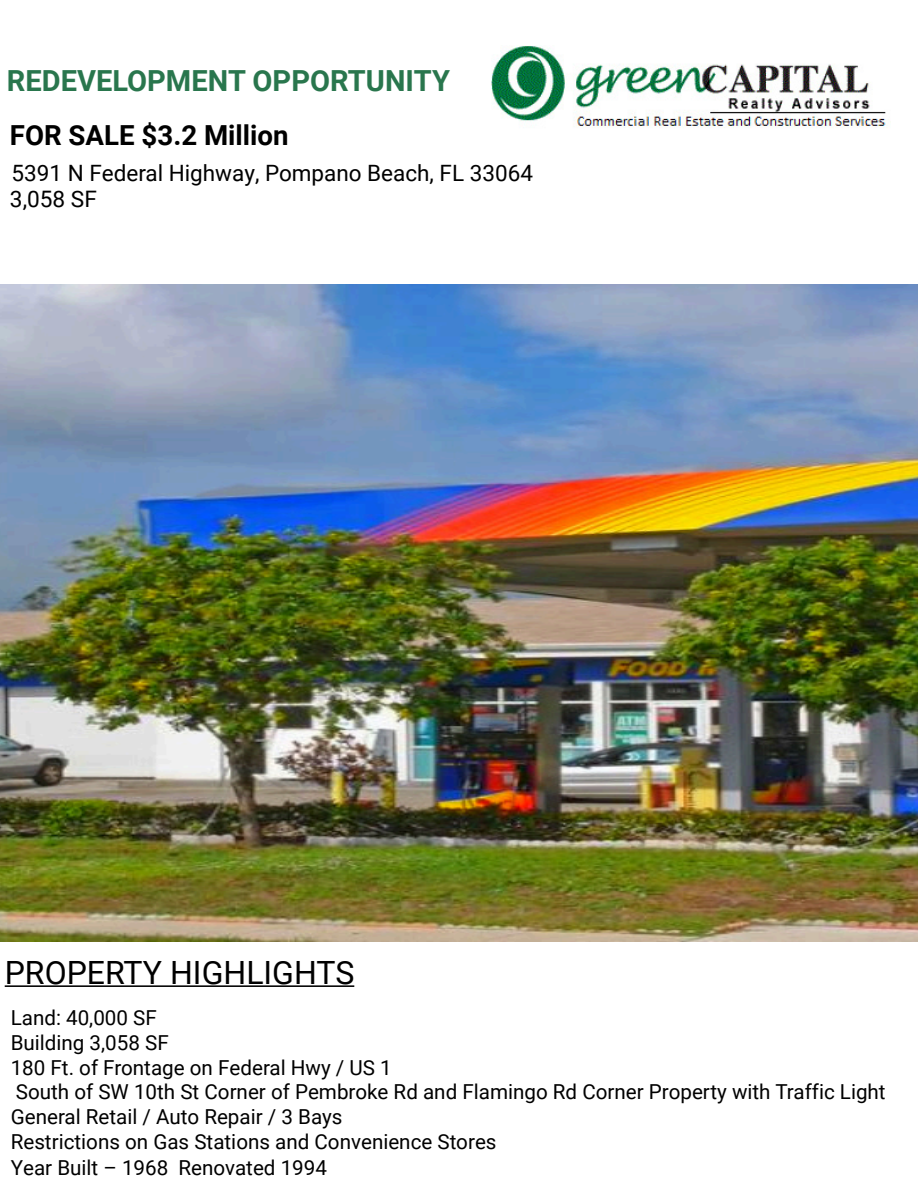
<style>
.page{position:relative;width:918px;height:1188px;background:#fff}
.page>*{position:absolute;margin:0;border:0;box-sizing:border-box;transform-origin:0 0}
.t1{font:32.1px "Roboto";color:#000}
.t2{font:700 29.1px "Roboto";color:#29764d}
.t3{font:700 27.6px "Roboto";color:#000}
.t4{font:22.65px "Roboto";color:#000}
.t5{font:22.5px "Roboto";color:#000}
.t6{font:20.55px/25px "Roboto";color:#000}
</style>
<div class="page">
<img style="left:0;top:285px;width:918px;height:656px">
<img style="left:491px;top:46px;width:397px;height:82px">
<hr style="left:5px;top:985px;width:349px;height:2px;background:#000">
<h2 class="t2" style="left:7px;top:60px;width:445px">REDEVELOPMENT OPPORTUNITY</h2>
<h3 class="t3" style="left:10px;top:116px;width:280px">FOR SALE $3.2 Million</h3>
<p class="t5" style="left:12px;top:157px;width:523px">5391 N Federal Highway, Pompano Beach, FL 33064</p>
<p class="t4" style="left:10px;top:183px;width:88px">3,058 SF</p>
<h1 class="t1" style="left:5px;top:950px;width:351px">PROPERTY HIGHLIGHTS</h1>
<p class="t6" style="left:11px;top:1005px;width:876px">Land: 40,000 SF<br>Building 3,058 SF<br>180 Ft. of Frontage on Federal Hwy / US 1<br>South of SW 10th St Corner of Pembroke Rd and Flamingo Rd Corner Property with Traffic Light General Retail / Auto Repair / 3 Bays<br>Restrictions on Gas Stations and Convenience Stores<br>Year Built – 1968 Renovated 1994</p>
</div>
